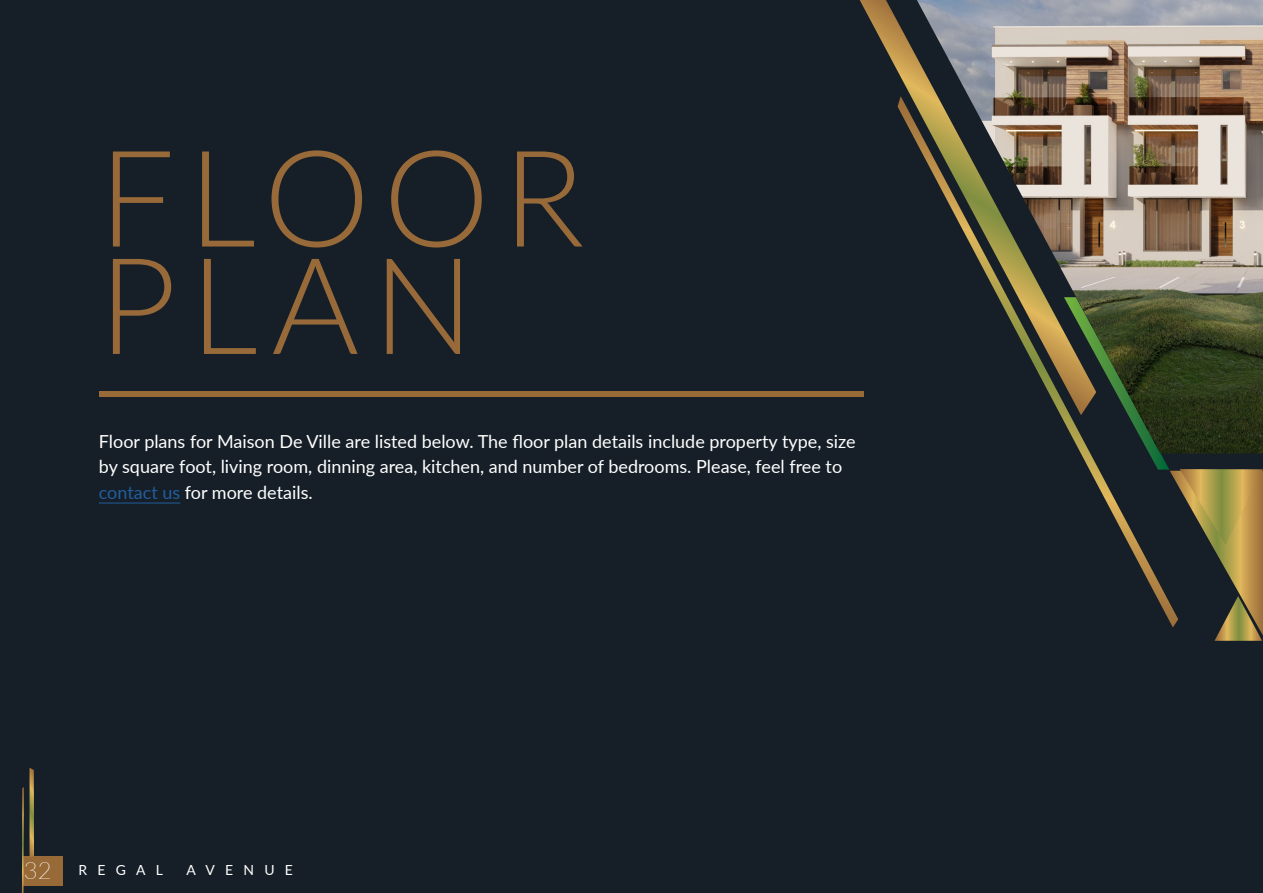
<style>
.page{position:relative;width:1263px;height:893px;background:#161f27}
.page>*{position:absolute;margin:0;border:0;box-sizing:border-box;transform-origin:0 0}
.t1{font:300 134.25px/107.4px "Lato";letter-spacing:.1em;color:#986a39}
.t2{font:18px/25.5px "Lato";color:#fff}
.t3{font:13.95px "Lato";letter-spacing:.74em;color:#fff}
.s1{color:#215e9e}
.s2{font-weight:100;font-size:24px}
</style>
<div class="page">
<svg style="left:1172px;top:453px;width:91px;height:188px"></svg>
<hr style="left:99px;top:503px;width:81px;height:1px;background:#215e9e">
<svg style="left:860px;top:0;width:57px;height:397px"></svg>
<svg style="left:897px;top:96px;width:281px;height:531px"></svg>
<div style="left:99px;top:391px;width:764px;height:5px;background:#986a38"></div>
<img style="left:917px;top:0;width:346px;height:453px">
<div style="left:22px;top:856px;width:40px;height:30px;background:#986a38"></div>
<svg style="left:30px;top:768px;width:4px;height:89px"></svg>
<svg style="left:22px;top:787px;width:2px;height:106px"></svg>
<h1 class="t1" style="left:99px;top:140px;width:487px">FLOOR<br>PLAN</h1>
<p class="t2" style="left:99px;top:428px;width:758px">Floor plans for Maison De Ville are listed below. The floor plan details include property type, size by square foot, living room, dinning area, kitchen, and number of bedrooms. Please, feel free to <span class="s1">contact us</span> for more details.</p>
<p class="t3" style="left:24px;top:860px;width:141px"><span class="s2">32</span> REGAL</p>
<p class="t3" style="left:186px;top:860px;width:108px">AVENUE</p>
</div>
